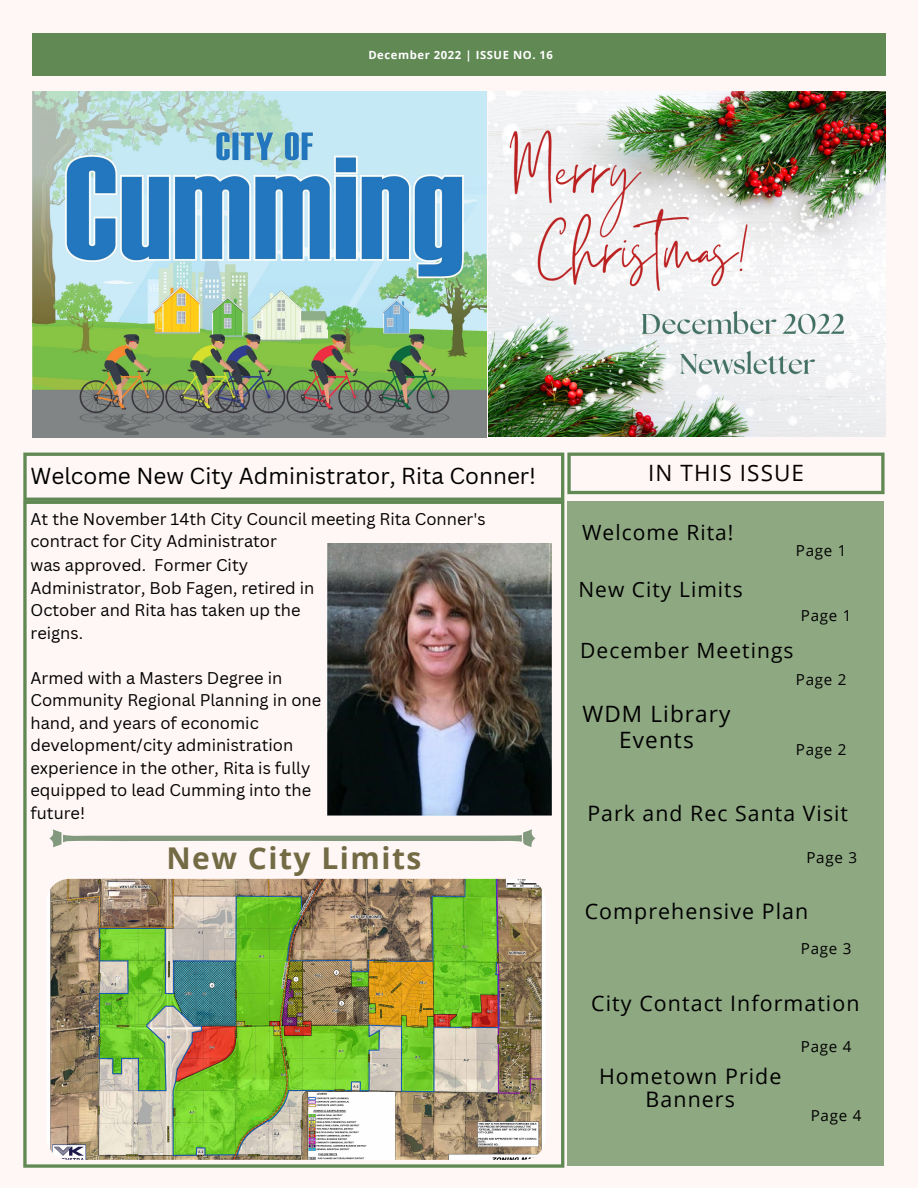
<style>
.page{position:relative;width:918px;height:1188px;background:#fff6f6}
.page>*{position:absolute;margin:0;border:0;box-sizing:border-box;transform-origin:0 0}
.t1{font:700 30px "Open Sans";letter-spacing:.05em;color:#736b44}
.t2{font:22.5px "Canva Sans";color:#000}
.t3{font:22.5px/25.8px "Open Sans";letter-spacing:.05em;color:#000;text-align:center}
.t4{font:22.5px "Open Sans";letter-spacing:.05em;color:#050000}
.t5{font:21.3px/23.7px "Open Sans";letter-spacing:.05em;color:#000;text-align:center}
.t6{font:21px "Open Sans";letter-spacing:.05em;color:#000}
.t7{font:16.5px/22.5px "Canva Sans";color:#000}
.t8{font:15.15px "Open Sans";letter-spacing:.05em;color:#000}
.t9{font:700 11.25px "Open Sans";letter-spacing:.05em;color:#fff}
</style>
<div class="page">
<div style="left:32px;top:34px;width:853px;height:42px;background:#618954"></div>
<img style="left:32px;top:91px;width:853px;height:346px">
<div style="left:567px;top:501px;width:316px;height:664px;background:#8ea882"></div>
<svg style="left:23px;top:501px;width:541px;height:667px"></svg>
<img style="left:327px;top:544px;width:224px;height:271px">
<img style="left:46px;top:879px;width:500px;height:281px;border-radius:23px">
<svg style="left:23px;top:453px;width:862px;height:48px"></svg>
<svg style="left:49px;top:829px;width:486px;height:18px"></svg>
<p class="t9" style="left:368px;top:47px;width:186px">December 2022 | ISSUE NO. 16</p>
<h2 class="t2" style="left:31px;top:460px;width:507px">Welcome New City Administrator, Rita Conner!</h2>
<h2 class="t4" style="left:648px;top:457px;width:157px">IN THIS ISSUE</h2>
<p class="t7" style="left:31px;top:507px;width:457px">At the November 14th City Council meeting Rita Conner's contract for City Administrator</p>
<p class="t7" style="left:31px;top:553px;width:286px">was approved. Former City<br>Administrator, Bob Fagen, retired in<br>October and Rita has taken up the reigns.</p>
<p class="t7" style="left:31px;top:666px;width:292px">Armed with a Masters Degree in<br>Community Regional Planning in one hand, and years of economic development/city administration experience in the other, Rita is fully equipped to lead Cumming into the future!</p>
<h1 class="t1" style="left:166px;top:837px;width:257px">New City Limits</h1>
<p class="t6" style="left:582px;top:518px;width:153px">Welcome Rita!</p>
<p class="t6" style="left:578px;top:575px;width:166px">New City Limits</p>
<p class="t8" style="left:796px;top:540px;width:52px">Page 1</p>
<p class="t8" style="left:801px;top:605px;width:52px">Page 1</p>
<p class="t6" style="left:580px;top:636px;width:215px">December Meetings</p>
<h2 class="t3" style="left:582px;top:701px;width:150px">WDM Library<br>Events</h2>
<p class="t8" style="left:796px;top:669px;width:52px">Page 2</p>
<p class="t8" style="left:796px;top:738px;width:52px">Page 2</p>
<p class="t5" style="left:587px;top:801px;width:262px">Park and Rec Santa Visit</p>
<p class="t8" style="left:806px;top:846px;width:52px">Page 3</p>
<p class="t5" style="left:585px;top:899px;width:225px">Comprehensive Plan</p>
<p class="t8" style="left:801px;top:938px;width:52px">Page 3</p>
<p class="t5" style="left:591px;top:991px;width:270px">City Contact Information</p>
<p class="t8" style="left:801px;top:1036px;width:52px">Page 4</p>
<p class="t5" style="left:599px;top:1064px;width:184px">Hometown Pride<br>Banners</p>
<p class="t8" style="left:811px;top:1105px;width:52px">Page 4</p>
</div>
